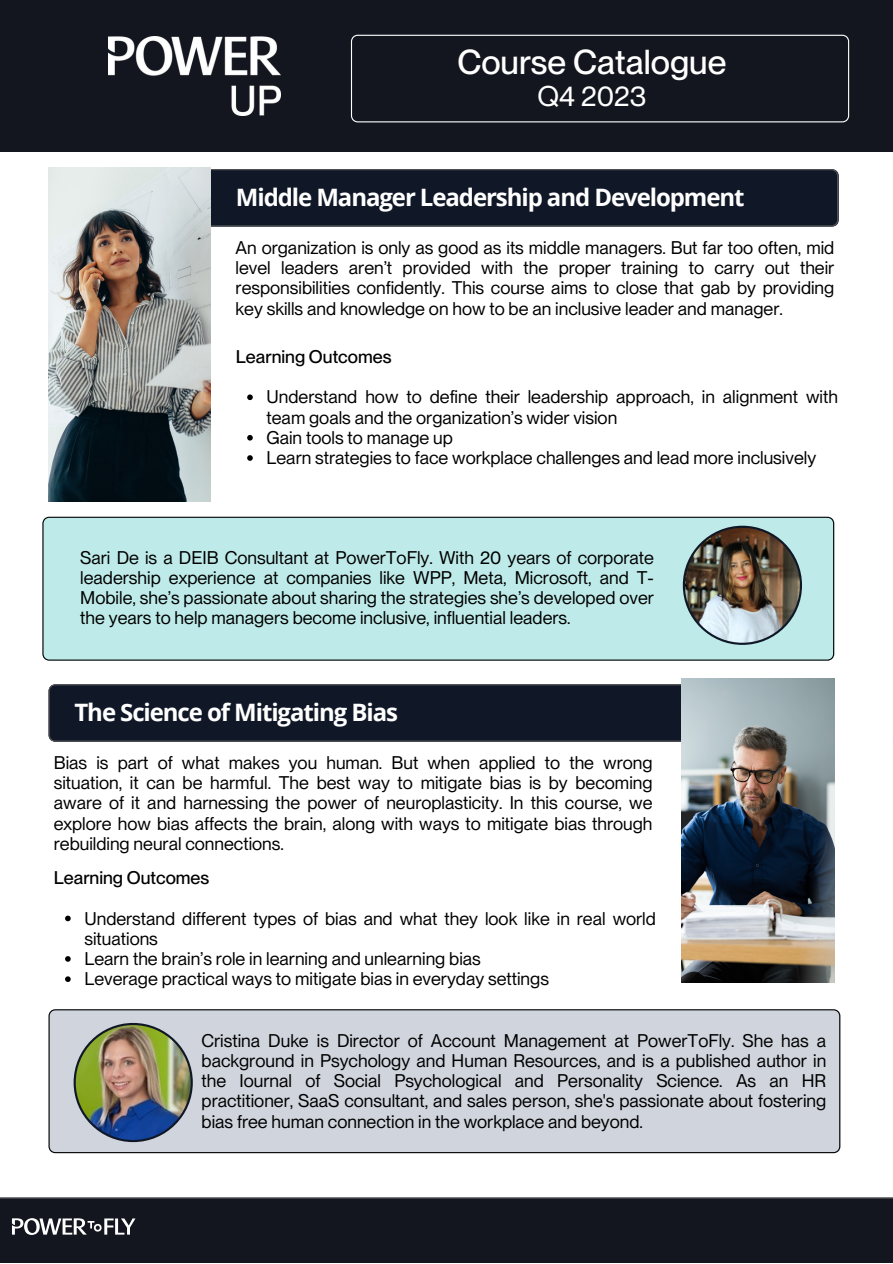
<style>
.page{position:relative;width:893px;height:1264px;background:#fff}
.page>*{position:absolute;margin:0;border:0;box-sizing:border-box;transform-origin:0 0}
.t1{font:500 33.9px "PP Neue Montreal";color:#fff}
.t2{font:30.9px "PP Neue Montreal";color:#fff}
.t3{font:27.9px "PP Neue Montreal";color:#fff}
.t4{font:700 24px "Open Sans";letter-spacing:-.045em;color:#fff}
.t5{font:18px/20.2px "PP Neue Montreal";color:#000;text-align:justify}
.t6{font:500 18px "PP Neue Montreal";color:#000}
</style>
<div class="page">
<div style="left:42px;top:516px;width:792px;height:144px;background:#beebe9"></div>
<div style="left:0;top:1197px;width:892px;height:65px;background:#13161e"></div>
<svg style="left:12px;top:1218px;width:123px;height:16px"></svg>
<svg style="left:210px;top:169px;width:628px;height:58px;background:#131b2a"></svg>
<img style="left:682px;top:525px;width:120px;height:120px">
<svg style="left:247px;top:394px;width:6px;height:6px"></svg>
<svg style="left:247px;top:435px;width:6px;height:5px"></svg>
<svg style="left:247px;top:455px;width:6px;height:6px"></svg>
<div style="left:49px;top:1009px;width:791px;height:144px;background:#d0d5dd"></div>
<img style="left:74px;top:1022px;width:119px;height:120px">
<div style="left:48px;top:684px;width:633px;height:57px;background:#101828"></div>
<svg style="left:65px;top:915px;width:6px;height:6px"></svg>
<svg style="left:65px;top:956px;width:6px;height:5px"></svg>
<svg style="left:65px;top:976px;width:6px;height:6px"></svg>
<div style="left:0;top:0;width:892px;height:151px;background:#13161e"></div>
<img style="left:108px;top:36px;width:172px;height:79px">
<svg style="left:351px;top:35px;width:498px;height:87px"></svg>
<img style="left:48px;top:167px;width:162px;height:334px">
<img style="left:681px;top:678px;width:153px;height:304px">
<p class="t1" style="left:457px;top:42px;width:270px">Course Catalogue</p>
<p class="t3" style="left:537px;top:79px;width:110px">Q4 2023</p>
<p class="t2" style="left:618px;top:47px;width:142px">| Q2 2023</p>
<p class="t4" style="left:236px;top:180px;width:510px">Middle Manager Leadership and Development</p>
<p class="t5" style="left:235px;top:237px;width:600px">An organization is only as good as its middle managers. But far too often, mid level leaders aren’t provided with the proper training to carry out their responsibilities confidently. This course aims to close that gab by providing key skills and knowledge on how to be an inclusive leader and manager.</p>
<p class="t6" style="left:236px;top:346px;width:157px">Learning Outcomes</p>
<p class="t5" style="left:266px;top:387px;width:573px">Understand how to define their leadership approach, in alignment with team goals and the organization’s wider vision</p>
<p class="t5" style="left:266px;top:427px;width:188px">Gain tools to manage up</p>
<p class="t5" style="left:266px;top:447px;width:551px">Learn strategies to face workplace challenges and lead more inclusively</p>
<p class="t5" style="left:80px;top:547px;width:575px">Sari De is a DEIB Consultant at PowerToFly. With 20 years of corporate leadership experience at companies like WPP, Meta, Microsoft, and T-Mobile, she’s passionate about sharing the strategies she’s developed over the years to help managers become inclusive, influential leaders.</p>
<p class="t4" style="left:74px;top:695px;width:325px">The Science of Mitigating Bias</p>
<p class="t5" style="left:54px;top:752px;width:600px">Bias is part of what makes you human. But when applied to the wrong situation, it can be harmful. The best way to mitigate bias is by becoming aware of it and harnessing the power of neuroplasticity. In this course, we explore how bias affects the brain, along with ways to mitigate bias through rebuilding neural connections.</p>
<p class="t6" style="left:54px;top:866px;width:157px">Learning Outcomes</p>
<p class="t5" style="left:84px;top:908px;width:573px">Understand different types of bias and what they look like in real world situations</p>
<p class="t5" style="left:84px;top:948px;width:398px">Learn the brain’s role in learning and unlearning bias</p>
<p class="t5" style="left:84px;top:968px;width:466px">Leverage practical ways to mitigate bias in everyday settings</p>
<p class="t5" style="left:201px;top:1030px;width:626px">Cristina Duke is Director of Account Management at PowerToFly. She has a background in Psychology and Human Resources, and is a published author in the Iournal of Social Psychological and Personality Science. As an HR practitioner, SaaS consultant, and sales person, she's passionate about fostering bias free human connection in the workplace and beyond.</p>
</div>
